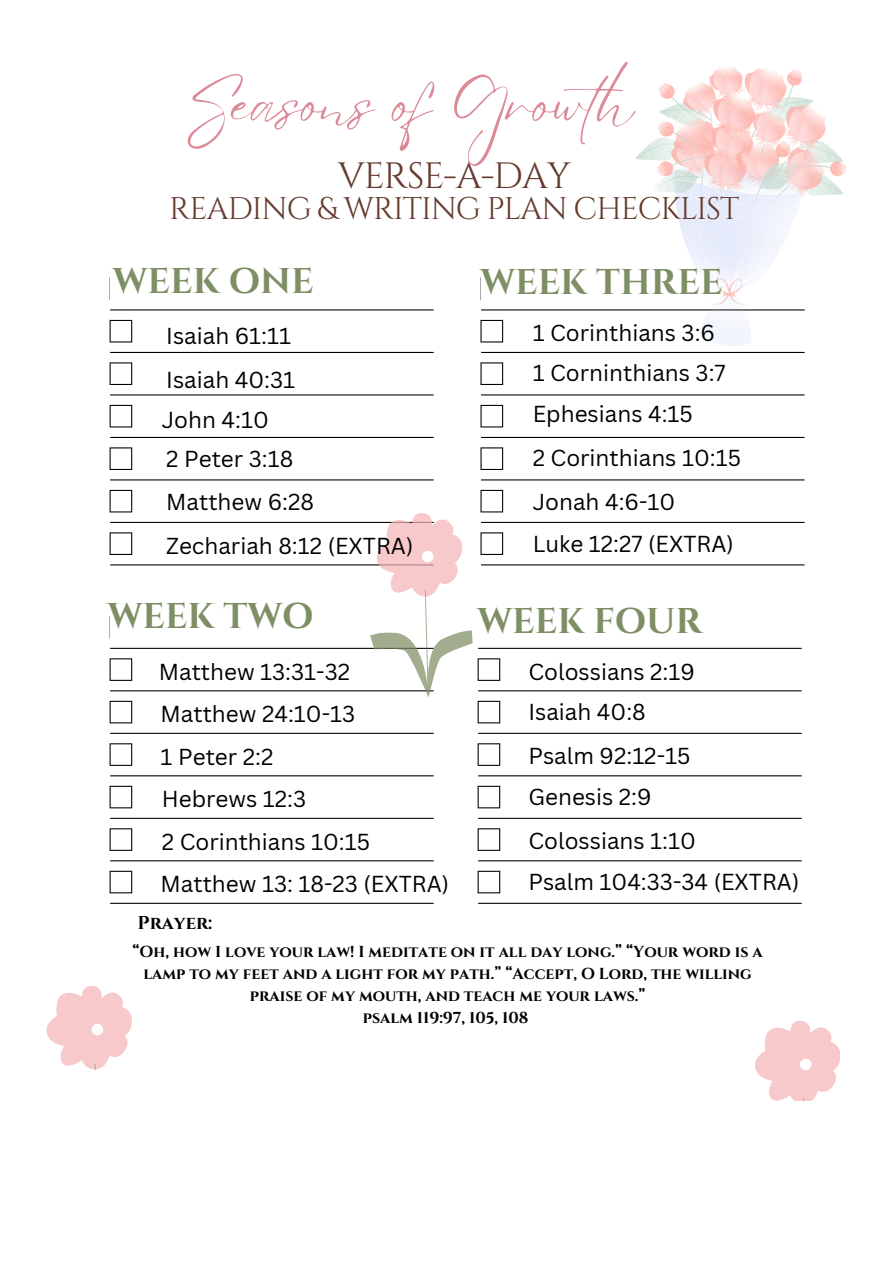
<style>
.page{position:relative;width:894px;height:1263px;background:#fff}
.page>*{position:absolute;margin:0;border:0;box-sizing:border-box;transform-origin:0 0}
.t1{font:61.35px "Eyesome Script";color:#db8b98}
.t2{font:36.6px "Cinzel";letter-spacing:-.035em;color:#663b2f}
.t3{font:700 35.7px "Cinzel";color:#7e8e65}
.t4{font:31.2px "Cinzel";letter-spacing:-.035em;color:#663b2f}
.t5{font:22.5px "Canva Sans";color:#000}
.t6{font:700 18.45px "Cinzel";color:#000}
.t7{font:700 15.9px/21.9px "Cinzel";color:#000;text-align:center}
</style>
<div class="page">
<svg style="left:109px;top:616px;width:324px;height:288px"></svg>
<svg style="left:480px;top:309px;width:324px;height:256px"></svg>
<svg style="left:109px;top:277px;width:324px;height:278px"></svg>
<svg style="left:477px;top:647px;width:324px;height:257px"></svg>
<svg style="left:110px;top:277px;width:323px;height:27px"></svg>
<img style="left:635px;top:67px;width:211px;height:279px">
<svg style="left:110px;top:512px;width:656px;height:186px"></svg>
<svg style="left:755px;top:1021px;width:84px;height:79px"></svg>
<svg style="left:46px;top:986px;width:86px;height:83px"></svg>
<p class="t1" style="left:185px;top:63px;width:462px">Seasons of Growth</p>
<p class="t2" style="left:338px;top:153px;width:234px">VERSE-A-DAY</p>
<p class="t4" style="left:169px;top:189px;width:571px">READING &amp; WRITING PLAN CHECKLIST</p>
<p class="t3" style="left:113px;top:258px;width:202px">WEEK ONE</p>
<p class="t5" style="left:166px;top:320px;width:126px">Isaiah 61:11</p>
<p class="t5" style="left:166px;top:364px;width:130px">Isaiah 40:31</p>
<p class="t5" style="left:162px;top:404px;width:109px">John 4:10</p>
<p class="t5" style="left:166px;top:443px;width:128px">2 Peter 3:18</p>
<p class="t5" style="left:166px;top:486px;width:149px">Matthew 6:28</p>
<p class="t5" style="left:166px;top:529px;width:248px">Zechariah 8:12 (EXTRA)</p>
<p class="t3" style="left:108px;top:594px;width:207px">WEEK TWO</p>
<p class="t5" style="left:159px;top:656px;width:193px">Matthew 13:31-32</p>
<p class="t5" style="left:160px;top:698px;width:196px">Matthew 24:10-13</p>
<p class="t5" style="left:160px;top:741px;width:114px">1 Peter 2:2</p>
<p class="t5" style="left:162px;top:783px;width:146px">Hebrews 12:3</p>
<p class="t5" style="left:162px;top:825px;width:210px">2 Corinthians 10:15</p>
<p class="t5" style="left:160px;top:868px;width:290px">Matthew 13: 18-23 (EXTRA)</p>
<p class="t6" style="left:138px;top:911px;width:76px">Prayer:</p>
<p class="t3" style="left:480px;top:259px;width:244px">WEEK THREE</p>
<p class="t5" style="left:532px;top:317px;width:184px">1 Corinthians 3:6</p>
<p class="t5" style="left:532px;top:357px;width:194px">1 Corninthians 3:7</p>
<p class="t5" style="left:532px;top:398px;width:162px">Ephesians 4:15</p>
<p class="t5" style="left:532px;top:442px;width:210px">2 Corinthians 10:15</p>
<p class="t5" style="left:532px;top:486px;width:144px">Jonah 4:6-10</p>
<p class="t5" style="left:532px;top:528px;width:202px">Luke 12:27 (EXTRA)</p>
<p class="t3" style="left:477px;top:598px;width:226px">WEEK FOUR</p>
<p class="t5" style="left:528px;top:656px;width:168px">Colossians 2:19</p>
<p class="t5" style="left:528px;top:696px;width:119px">Isaiah 40:8</p>
<p class="t5" style="left:528px;top:740px;width:163px">Psalm 92:12-15</p>
<p class="t5" style="left:528px;top:781px;width:125px">Genesis 2:9</p>
<p class="t5" style="left:528px;top:825px;width:169px">Colossians 1:10</p>
<p class="t5" style="left:528px;top:866px;width:272px">Psalm 104:33-34 (EXTRA)</p>
<p class="t7" style="left:132px;top:941px;width:631px">“Oh, how I love your law! I meditate on it all day long.” “Your word is a lamp to my feet and a light for my path.” “Accept, O Lord, the willing praise of my mouth, and teach me your laws.”</p>
<p class="t7" style="left:363px;top:1007px;width:167px">psalm 119:97, 105, 108</p>
</div>
